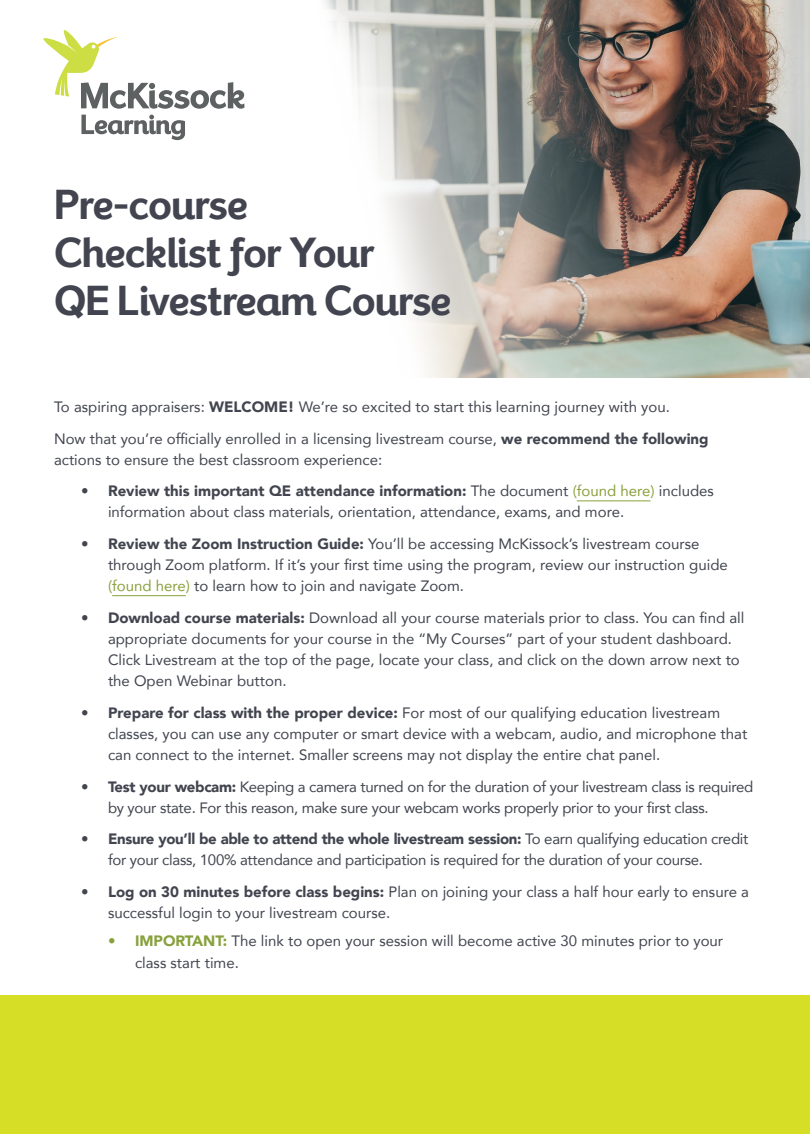
<style>
.page{position:relative;width:810px;height:1134px;background:#fff}
.page>*{position:absolute;margin:0;border:0;box-sizing:border-box;transform-origin:0 0}
.t1{font:700 39px/48px "Exuberance Primary";letter-spacing:-.02em;color:#42454f}
.t2{font:15px/21px "Avenir";color:#42454f}
.t3{font:15px/21px "Avenir";letter-spacing:-.02em;color:#42454f}
.s1{font-weight:900}
.s2{color:#87a13c}
.s3{font-weight:900;color:#87a13c}
</style>
<div class="page">
<img style="left:324px;top:0;width:486px;height:378px">
<div style="left:0;top:995px;width:810px;height:139px;background:#d6df26"></div>
<hr style="left:577px;top:501px;width:74px;height:1px;background:#87a13c">
<hr style="left:112px;top:595px;width:74px;height:1px;background:#87a13c">
<svg style="left:81px;top:115px;width:104px;height:25px"></svg>
<svg style="left:43px;top:30px;width:202px;height:79px"></svg>
<h1 class="t1" style="left:54px;top:181px;width:399px">Pre-course<br>Checklist for Your<br>QE Livestream Course</h1>
<p class="t2" style="left:54px;top:390px;width:656px;line-height:31.8px">To aspiring appraisers: <span class="s1">WELCOME!</span> We’re so excited to start this learning journey with you.<br>Now that you’re officially enrolled in a licensing livestream course, <span class="s1">we recommend the following</span></p>
<p class="t2" style="left:54px;top:448px;width:330px">actions to ensure the best classroom experience:</p>
<p class="t2" style="left:108px;top:480px;width:607px;text-indent:-27px"><span class="s1">• Review this important QE attendance information:</span> The document <span class="s2">(found here)</span> includes information about class materials, orientation, attendance, exams, and more.</p>
<p class="t2" style="left:108px;top:533px;width:621px;text-indent:-27px"><span class="s1">• Review the Zoom Instruction Guide:</span> You’ll be accessing McKissock’s livestream course through Zoom platform. If it’s your first time using the program, review our instruction guide <span class="s2">(found here)</span> to learn how to join and navigate Zoom.</p>
<p class="t2" style="left:108px;top:607px;width:638px;text-indent:-27px"><span class="s1">• Download course materials:</span> Download all your course materials prior to class. You can find all appropriate documents for your course in the “My Courses” part of your student dashboard.<br>Click Livestream at the top of the page, locate your class, and click on the down arrow next to the Open Webinar button.</p>
<p class="t2" style="left:108px;top:702px;width:641px;text-indent:-27px"><span class="s1">• Prepare for class with the proper device:</span> For most of our qualifying education livestream classes, you can use any computer or smart device with a webcam, audio, and microphone that can connect to the internet. Smaller screens may not display the entire chat panel.</p>
<p class="t3" style="left:108px;top:775px;width:647px;text-indent:-27px"><span class="s1">• Test your webcam:</span> Keeping a camera turned on for the duration of your livestream class is required by your state. For this reason, make sure your webcam works properly prior to your first class.</p>
<p class="t3" style="left:108px;top:828px;width:642px;text-indent:-27px"><span class="s1">• Ensure you’ll be able to attend the whole livestream session:</span> To earn qualifying education credit for your class, 100% attendance and participation is required for the duration of your course.</p>
<p class="t2" style="left:108px;top:881px;width:643px;text-indent:-27px"><span class="s1">• Log on 30 minutes before class begins:</span> Plan on joining your class a half hour early to ensure a successful login to your livestream course.</p>
<p class="t2" style="left:135px;top:929px;width:590px;line-height:21.8px;text-indent:-27px"><span class="s3">• IMPORTANT:</span> The link to open your session will become active 30 minutes prior to your class start time.</p>
</div>
